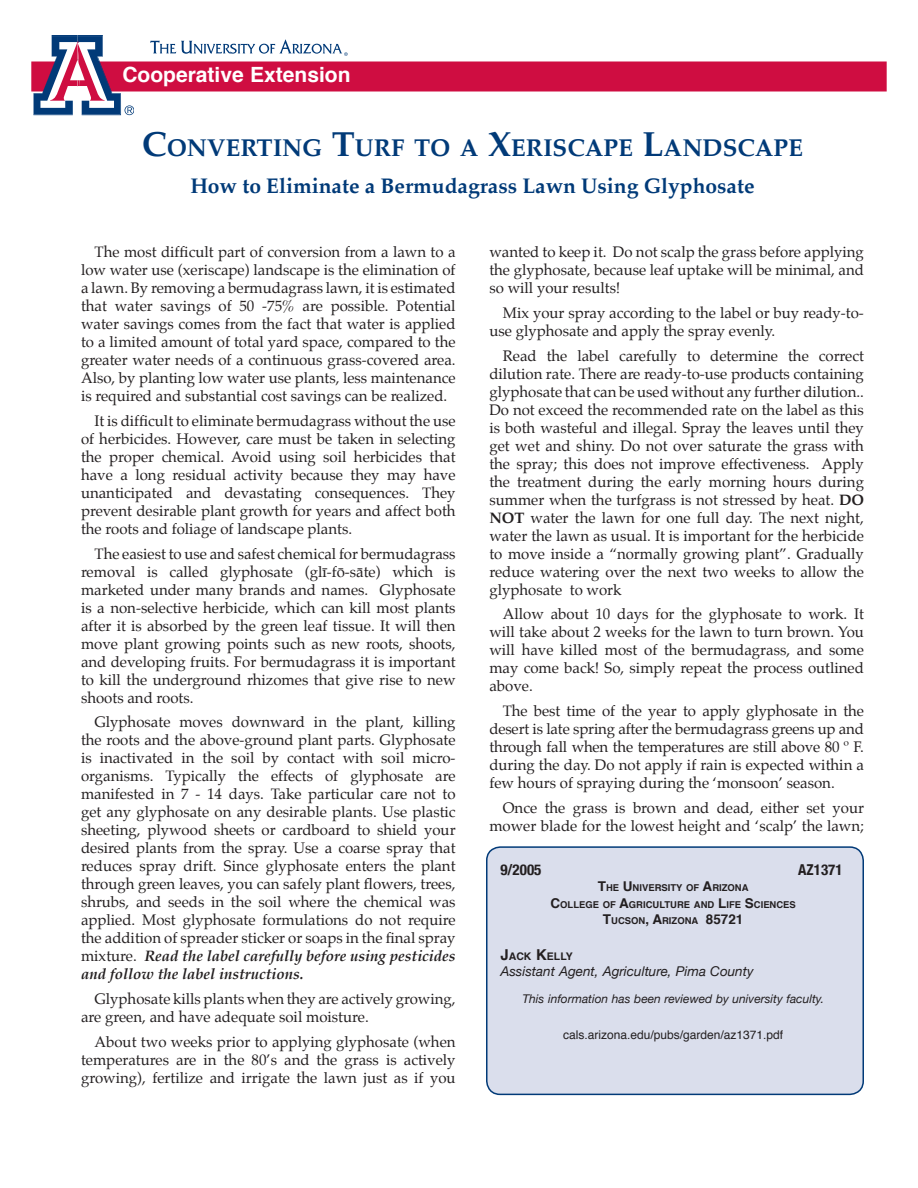
<style>
.page{position:relative;width:918px;height:1188px;background:#fff}
.page>*{position:absolute;margin:0;border:0;box-sizing:border-box;transform-origin:0 0}
.t1{font:700 24.15px "Palatino";color:#013a78}
.t2{font:700 21px "Palatino";color:#013a78}
.t3{font:700 21px "Helvetica";color:#fff}
.t4{font:15px/18px "Palatino";color:#231f20;text-align:justify}
.t5{font:700 condensed 15px "Helvetica Neue";color:#231f20}
.t6{font:italic 13.5px "Helvetica Neue";color:#231f20}
.t7{font:italic 12px "Helvetica Neue";color:#231f20}
.t8{font:12px "Helvetica";color:#231f20}
.t9{font:700 10.5px "Helvetica";color:#231f20}
.t10{font:700 9.45px/16.2px "Helvetica";color:#231f20;text-align:center}
.s1{font-size:34.5px}
.s2{font-weight:700;font-style:italic}
.s3{font-weight:700}
.s4{font-size:13.5px}
.s5{font-size:15px}
</style>
<div class="page">
<div style="left:31px;top:62px;width:856px;height:30px;background:#cf0d41"></div>
<svg style="left:33px;top:35px;width:101px;height:81px"></svg>
<svg style="left:150px;top:39px;width:197px;height:17px"></svg>
<div style="left:486px;top:846px;width:378px;height:248px;background:#dadeec"></div>
<h2 class="t3" style="left:122px;top:61px;width:230px">Cooperative Extension</h2>
<h1 class="t1" style="left:142px;top:133px;width:663px"><span class="s1">C</span>ONVERTING <span class="s1">T</span>URF TO A <span class="s1">X</span>ERISCAPE <span class="s1">L</span>ANDSCAPE</h1>
<h2 class="t2" style="left:190px;top:173px;width:566px">How to Eliminate a Bermudagrass Lawn Using Glyphosate</h2>
<p class="t4" style="left:81px;top:244px;width:376px;text-indent:13px">The most difficult part of conversion from a lawn to a low water use (xeriscape) landscape is the elimination of a lawn. By removing a bermudagrass lawn, it is estimated that water savings of 50 -75% are possible. Potential water savings comes from the fact that water is applied to a limited amount of total yard space, compared to the greater water needs of a continuous grass-covered area.<br>Also, by planting low water use plants, less maintenance is required and substantial cost savings can be realized.</p>
<p class="t4" style="left:81px;top:413px;width:376px;text-indent:13px">It is difficult to eliminate bermudagrass without the use of herbicides. However, care must be taken in selecting the proper chemical. Avoid using soil herbicides that have a long residual activity because they may have unanticipated and devastating consequences. They prevent desirable plant growth for years and affect both the roots and foliage of landscape plants.</p>
<p class="t4" style="left:81px;top:546px;width:376px;text-indent:13px">The easiest to use and safest chemical for bermudagrass removal is called glyphosate (glī-fō-sāte) which is marketed under many brands and names. Glyphosate is a non-selective herbicide, which can kill most plants after it is absorbed by the green leaf tissue. It will then move plant growing points such as new roots, shoots, and developing fruits. For bermudagrass it is important to kill the underground rhizomes that give rise to new shoots and roots.</p>
<p class="t4" style="left:81px;top:714px;width:376px;text-indent:14px">Glyphosate moves downward in the plant, killing the roots and the above-ground plant parts. Glyphosate is inactivated in the soil by contact with soil micro&shy;organisms. Typically the effects of glyphosate are manifested in 7 - 14 days. Take particular care not to get any glyphosate on any desirable plants. Use plastic sheeting, plywood sheets or cardboard to shield your desired plants from the spray. Use a coarse spray that reduces spray drift. Since glyphosate enters the plant through green leaves, you can safely plant flowers, trees, shrubs, and seeds in the soil where the chemical was applied. Most glyphosate formulations do not require the addition of spreader sticker or soaps in the final spray mixture. <span class="s2">Read the label carefully before using pesticides and follow the label instructions.</span></p>
<p class="t4" style="left:81px;top:991px;width:376px;text-indent:13px">Glyphosate kills plants when they are actively growing, are green, and have adequate soil moisture.</p>
<p class="t4" style="left:81px;top:1034px;width:376px;text-indent:13px">About two weeks prior to applying glyphosate (when temperatures are in the 80’s and the grass is actively growing), fertilize and irrigate the lawn just as if you</p>
<p class="t4" style="left:489px;top:244px;width:376px">wanted to keep it. Do not scalp the grass before applying the glyphosate, because leaf uptake will be minimal, and so will your results!</p>
<p class="t4" style="left:489px;top:305px;width:376px;text-indent:13px">Mix your spray according to the label or buy ready-to&shy;use glyphosate and apply the spray evenly.</p>
<p class="t4" style="left:489px;top:348px;width:376px;text-indent:14px">Read the label carefully to determine the correct dilution rate. There are ready-to-use products containing glyphosate that can be used without any further dilution..<br>Do not exceed the recommended rate on the label as this is both wasteful and illegal. Spray the leaves until they get wet and shiny. Do not over saturate the grass with the spray; this does not improve effectiveness. Apply the treatment during the early morning hours during summer when the turfgrass is not stressed by heat. <span class="s3">DO NOT</span> water the lawn for one full day. The next night, water the lawn as usual. It is important for the herbicide to move inside a “normally growing plant”. Gradually reduce watering over the next two weeks to allow the glyphosate to work</p>
<p class="t4" style="left:489px;top:606px;width:376px;text-indent:13px">Allow about 10 days for the glyphosate to work. It will take about 2 weeks for the lawn to turn brown. You will have killed most of the bermudagrass, and some may come back! So, simply repeat the process outlined above.</p>
<p class="t4" style="left:489px;top:703px;width:376px;text-indent:13px">The best time of the year to apply glyphosate in the desert is late spring after the bermudagrass greens up and through fall when the temperatures are still above 80 º F. during the day. Do not apply if rain is expected within a few hours of spraying during the ‘monsoon’ season.</p>
<p class="t4" style="left:489px;top:800px;width:376px;text-align:right">Once the grass is brown and dead, either set your mower blade for the lowest height and ‘scalp’ the lawn;</p>
<p class="t5" style="left:500px;top:861px;width:42px">9/2005</p>
<p class="t5" style="left:798px;top:861px;width:46px">AZ1371</p>
<p class="t10" style="left:550px;top:881px;width:247px"><span class="s4">T</span>HE <span class="s4">U</span>NIVERSITY OF <span class="s4">A</span>RIZONA<br><span class="s4">C</span>OLLEGE OF <span class="s4">A</span>GRICULTURE AND <span class="s4">L</span>IFE <span class="s4">S</span>CIENCES<br><span class="s4">T</span>UCSON<span class="s4">, A</span>RIZONA <span class="s4">85721</span></p>
<p class="t9" style="left:500px;top:949px;width:74px"><span class="s5">J</span>ACK <span class="s5">K</span>ELLY</p>
<p class="t6" style="left:500px;top:963px;width:255px">Assistant Agent, Agriculture, Pima County</p>
<p class="t7" style="left:522px;top:992px;width:303px">This information has been reviewed by university faculty.</p>
<p class="t8" style="left:563px;top:1027px;width:222px">cals.arizona.edu/pubs/garden/az1371.pdf</p>
</div>
